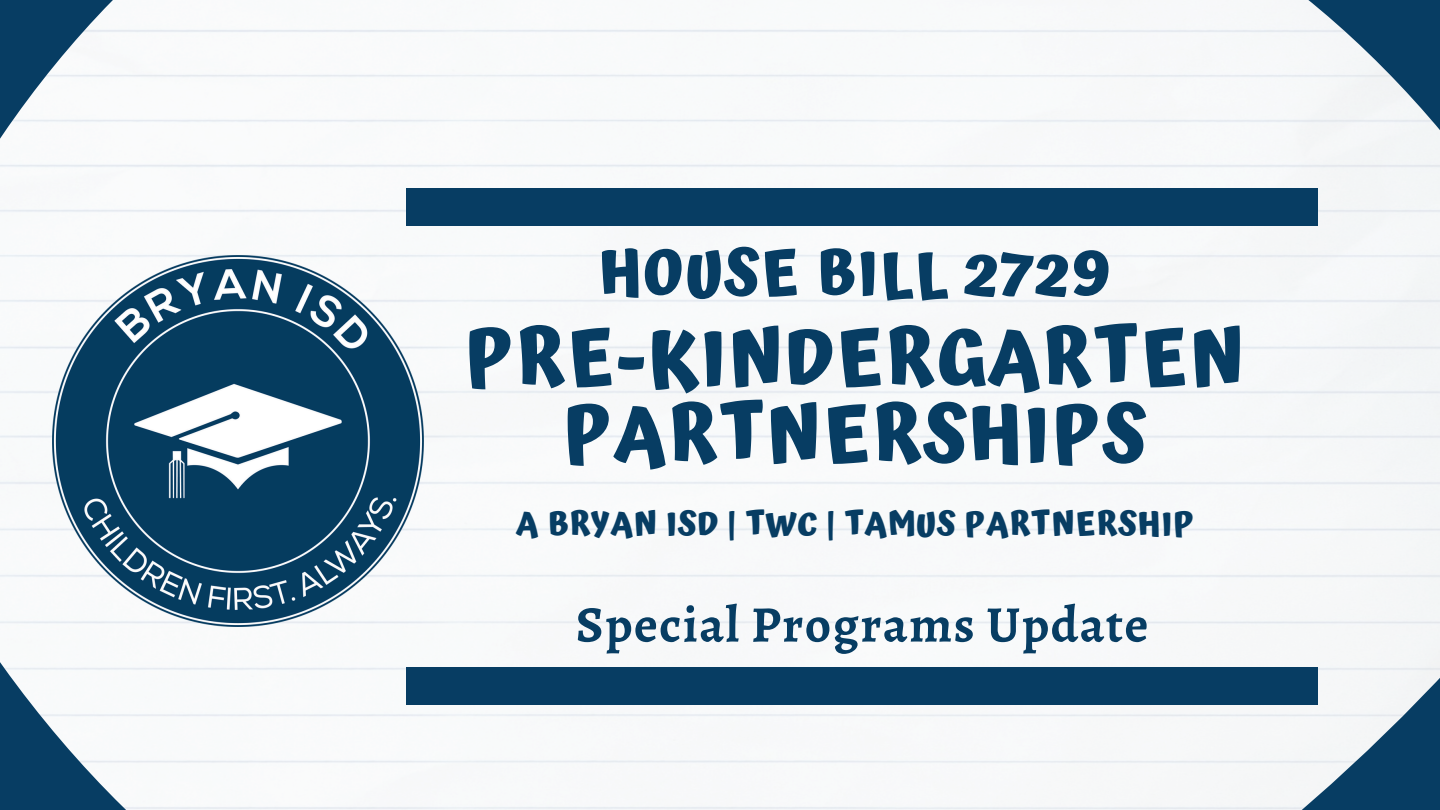
<style>
.page{position:relative;width:1440px;height:810px;background:#fff}
.page>*{position:absolute;margin:0;border:0;box-sizing:border-box;transform-origin:0 0}
.t1{font:700 76.8px/76.5px "Atma";letter-spacing:.03em;color:#073d63;text-align:center}
.t2{font:700 61.8px "Atma";letter-spacing:.03em;color:#073d63}
.t3{font:700 51.2px "Alegreya";letter-spacing:.03em;color:#073d63}
.t4{font:700 32.8px "Atma";letter-spacing:.03em;color:#073d63}
</style>
<div class="page">
<img style="left:0;top:29px;width:1440px;height:781px">
<svg style="left:0;top:0;width:238px;height:231px"></svg>
<svg style="left:1235px;top:548px;width:205px;height:262px;fill:#f5f6f7"></svg>
<svg style="left:1207px;top:0;width:233px;height:222px;fill:#f4f6f7"></svg>
<svg style="left:0;top:608px;width:280px;height:202px"></svg>
<div style="left:406px;top:668px;width:912px;height:37px;background:#073d63"></div>
<div style="left:406px;top:188px;width:912px;height:38px;background:#073d63"></div>
<img style="left:53px;top:256px;width:370px;height:370px">
<p class="t2" style="left:599px;top:237px;width:513px">HOUSE BILL 2729</p>
<p class="t1" style="left:465px;top:319px;width:781px">PRE-KINDERGARTEN<br>PARTNERSHIPS</p>
<h2 class="t4" style="left:516px;top:504px;width:679px">A BRYAN ISD | TWC | TAMUS PARTNERSHIP</h2>
<p class="t3" style="left:576px;top:590px;width:574px">Special Programs Update</p>
</div>
